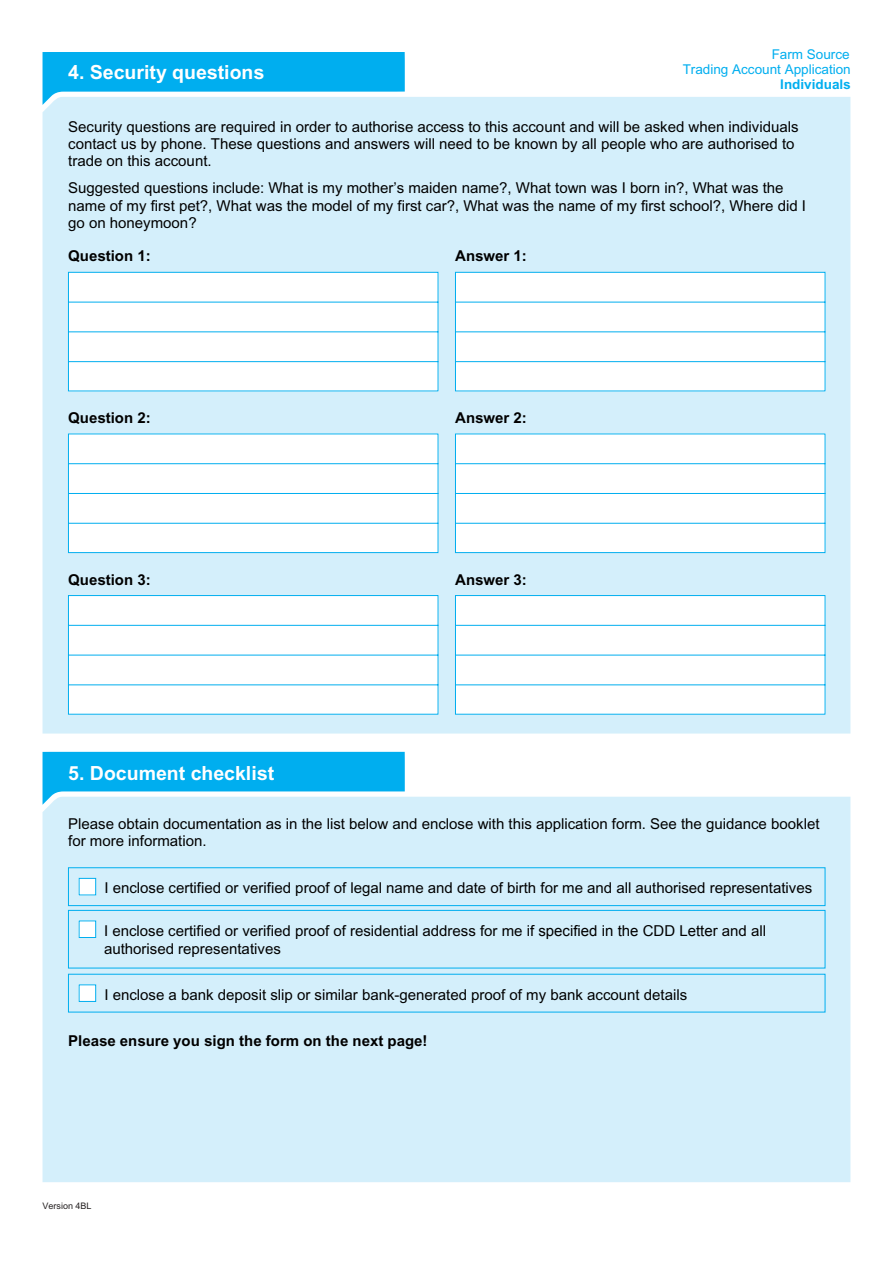
<style>
.page{position:relative;width:893px;height:1263px;background:#fff}
.page>*{position:absolute;margin:0;border:0;box-sizing:border-box;transform-origin:0 0}
.t1{font:700 19.5px "Arial";color:#fff}
.t2{font:15px/17.2px "Arial";color:#000}
.t3{font:700 15px "Arial";color:#000}
.t4{font:13.5px/14.9px "Arial";color:#00aeef;text-align:right}
.t5{font:700 13.5px "Arial";color:#00aeef}
.t6{font:9px "Arial";color:#242021}
</style>
<div class="page">
<div style="left:43px;top:97px;width:807px;height:636px;background:#d4effb"></div>
<svg style="left:43px;top:52px;width:362px;height:53px;background:#38bff2"></svg>
<div style="left:43px;top:797px;width:807px;height:385px;background:#d4effb"></div>
<svg style="left:43px;top:752px;width:362px;height:53px;background:#39bff2"></svg>
<svg style="left:68px;top:272px;width:758px;height:119px"></svg>
<svg style="left:68px;top:433px;width:758px;height:120px"></svg>
<svg style="left:68px;top:595px;width:758px;height:120px"></svg>
<svg style="left:68px;top:867px;width:757px;height:101px;background:#ccecfa"></svg>
<div style="left:68px;top:974px;width:757px;height:38px;background:#d4effb"></div>
<p class="t4" style="left:683px;top:47px;width:170px">Farm Source<br>Trading Account Application</p>
<p class="t5" style="left:780px;top:77px;width:72px">Individuals</p>
<p class="t2" style="left:68px;top:118px;width:732px">Security questions are required in order to authorise access to this account and will be asked when individuals contact us by phone. These questions and answers will need to be known by all people who are authorised to trade on this account.</p>
<p class="t2" style="left:68px;top:179px;width:739px">Suggested questions include: What is my mother’s maiden name?, What town was I born in?, What was the name of my first pet?, What was the model of my first car?, What was the name of my first school?, Where did I go on honeymoon?</p>
<p class="t3" style="left:68px;top:247px;width:84px">Question 1:</p>
<p class="t3" style="left:455px;top:247px;width:73px">Answer 1:</p>
<h1 class="t1" style="left:68px;top:60px;width:198px">4. Security questions</h1>
<p class="t3" style="left:68px;top:409px;width:84px">Question 2:</p>
<p class="t3" style="left:455px;top:409px;width:73px">Answer 2:</p>
<p class="t3" style="left:68px;top:571px;width:84px">Question 3:</p>
<p class="t3" style="left:455px;top:571px;width:73px">Answer 3:</p>
<h1 class="t1" style="left:68px;top:762px;width:207px">5. Document checklist</h1>
<p class="t2" style="left:68px;top:815px;width:753px">Please obtain documentation as in the list below and enclose with this application form. See the guidance booklet for more information.</p>
<p class="t2" style="left:104px;top:879px;width:709px">I enclose certified or verified proof of legal name and date of birth for me and all authorised representatives</p>
<p class="t2" style="left:104px;top:921px;width:663px;line-height:18px">I enclose certified or verified proof of residential address for me if specified in the CDD Letter and all authorised representatives</p>
<p class="t2" style="left:104px;top:985px;width:584px">I enclose a bank deposit slip or similar bank-generated proof of my bank account details</p>
<p class="t3" style="left:68px;top:1032px;width:361px">Please ensure you sign the form on the next page!</p>
<p class="t6" style="left:43px;top:1201px;width:51px">Version 4BL</p>
</div>
